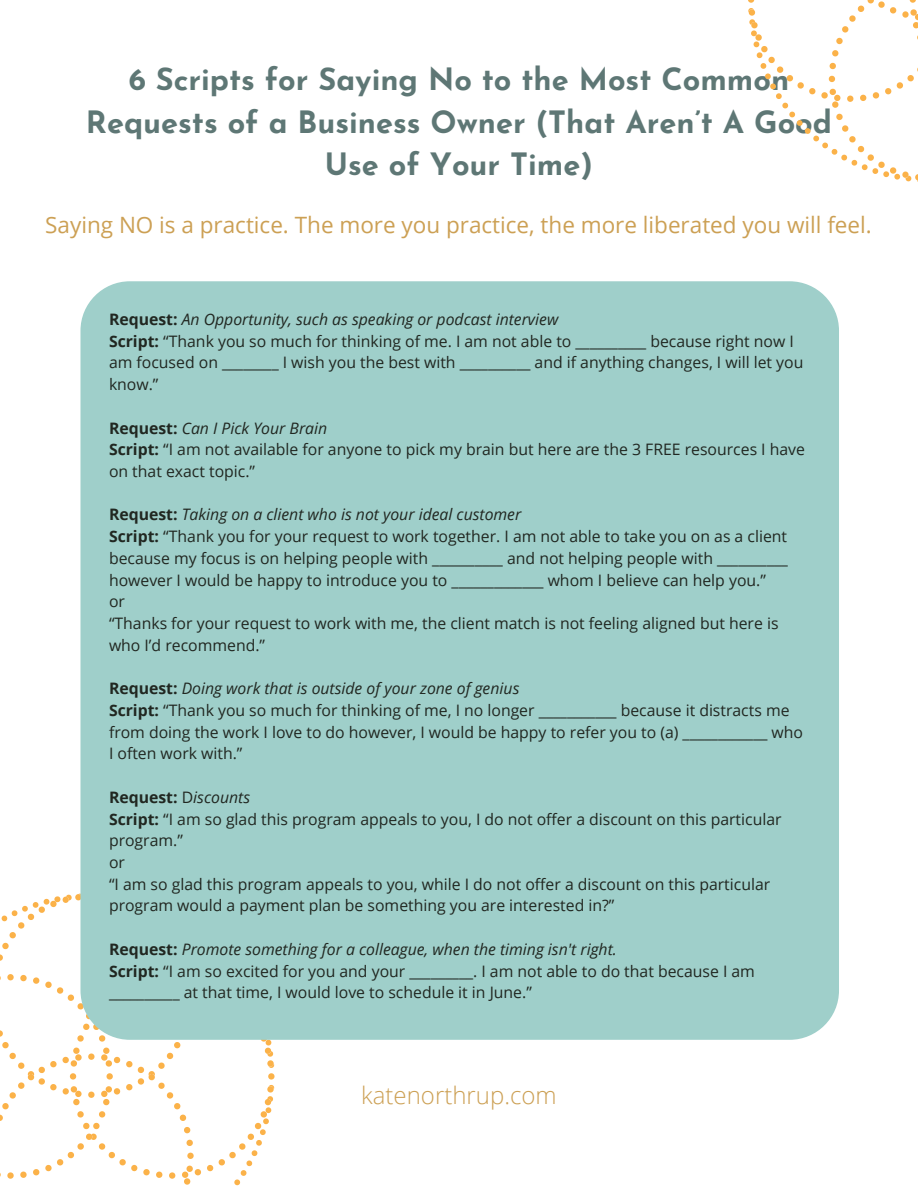
<style>
.page{position:relative;width:918px;height:1188px;background:#fff}
.page>*{position:absolute;margin:0;border:0;box-sizing:border-box;transform-origin:0 0}
.t1{font:700 30.75px/42.8px "Josefin Sans";color:#5e7775;text-align:center}
.t2{font:300 24px "Open Sans";color:#cca054}
.t3{font:22.5px "Open Sans";color:#cca054}
.t4{font:15.75px/21.8px "Open Sans";color:#212721}
.t5{font:italic 15.75px "Open Sans";color:#212721}
.t6{font:700 15.75px "Open Sans";color:#212721}
.s1{font-weight:700;font-style:normal}
.s2{font-weight:700}
.s3{font-weight:400}
.s4{font-weight:400;font-style:italic}
</style>
<div class="page">
<svg style="left:0;top:893px;width:275px;height:293px"></svg>
<div style="left:80px;top:281px;width:759px;height:759px;background:#9fcfca;border-radius:49px"></div>
<svg style="left:748px;top:0;width:170px;height:182px"></svg>
<p class="t1" style="left:86px;top:61px;width:748px">6 Scripts for Saying No to the Most Common<br>Requests of a Business Owner (That Aren’t A Good<br>Use of Your Time)</p>
<p class="t3" style="left:45px;top:209px;width:828px">Saying NO is a practice. The more you practice, the more liberated you will feel.</p>
<p class="t5" style="left:109px;top:308px;width:451px"><span class="s1">Request:</span> An Opportunity, such as speaking or podcast interview</p>
<p class="t4" style="left:109px;top:330px;width:696px"><span class="s2">Script:</span> “Thank you so much for thinking of me. I am not able to __________ because right now I am focused on ________ I wish you the best with __________ and if anything changes, I will let you know.”</p>
<p class="t5" style="left:109px;top:417px;width:220px"><span class="s1">Request:</span> Can I Pick Your Brain</p>
<p class="t4" style="left:109px;top:438px;width:698px"><span class="s2">Script:</span> “I am not available for anyone to pick my brain but here are the 3 FREE resources I have on that exact topic.”</p>
<p class="t5" style="left:109px;top:504px;width:414px"><span class="s1">Request:</span> Taking on a client who is not your ideal customer</p>
<p class="t4" style="left:109px;top:525px;width:680px;text-align:justify"><span class="s2">Script:</span> “Thank you for your request to work together. I am not able to take you on as a client because my focus is on helping people with __________ and not helping people with __________ however I would be happy to introduce you to _____________ whom I believe can help you.”</p>
<p class="t4" style="left:109px;top:590px;width:17px">or</p>
<p class="t4" style="left:109px;top:612px;width:671px">“Thanks for your request to work with me, the client match is not feeling aligned but here is who I’d recommend.”</p>
<p class="t5" style="left:109px;top:677px;width:412px"><span class="s1">Request:</span> Doing work that is outside of your zone of genius</p>
<p class="t4" style="left:109px;top:699px;width:696px"><span class="s2">Script:</span> “Thank you so much for thinking of me, I no longer ___________ because it distracts me from doing the work I love to do however, I would be happy to refer you to (a) ____________ who<br>I often work with.”</p>
<p class="t6" style="left:109px;top:786px;width:143px">Request: <span class="s3">D</span><span class="s4">iscounts</span></p>
<p class="t4" style="left:109px;top:808px;width:674px"><span class="s2">Script:</span> “I am so glad this program appeals to you, I do not offer a discount on this particular program.”</p>
<p class="t4" style="left:109px;top:851px;width:17px">or</p>
<p class="t4" style="left:109px;top:873px;width:663px">“I am so glad this program appeals to you, while I do not offer a discount on this particular program would a payment plan be something you are interested in?”</p>
<p class="t5" style="left:109px;top:938px;width:509px"><span class="s1">Request:</span> Promote something for a colleague, when the timing isn't right.</p>
<p class="t4" style="left:109px;top:960px;width:647px"><span class="s2">Script:</span> “I am so excited for you and your _________. I am not able to do that because I am __________ at that time, I would love to schedule it in June.”</p>
<p class="t2" style="left:361px;top:1078px;width:197px">katenorthrup.com</p>
</div>
